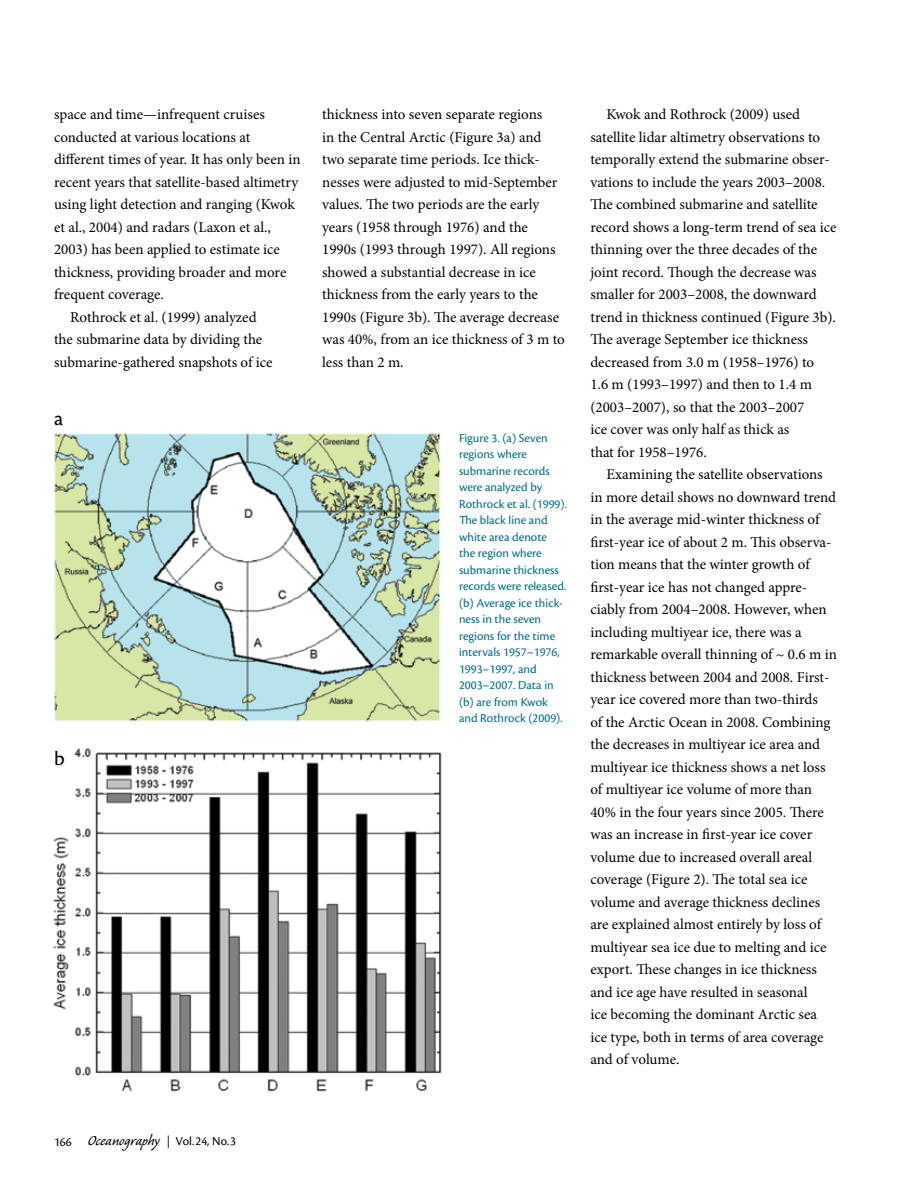
<style>
.page{position:relative;width:918px;height:1188px;background:#fff}
.page>*{position:absolute;margin:0;border:0;box-sizing:border-box;transform-origin:0 0}
.t1{font:21px "Cronos Pro";color:#000}
.t2{font:15px/22.5px "Minion Pro";color:#000}
.t3{font:12.75px/16.5px "Cronos Pro";color:#006c85}
.t4{font:12.75px "Cronos Pro";color:#000}
.s1{font-family:"Caliban";font-size:18px}
.s2{font-family:"Minion Pro"}
</style>
<div class="page">
<img style="left:53px;top:433px;width:389px;height:659px">
<p class="t2" style="left:54px;top:103px;width:212px">space and time—infrequent cruises</p>
<p class="t2" style="left:54px;top:126px;width:198px">conducted at various locations at</p>
<p class="t2" style="left:54px;top:148px;width:248px">different times of year. It has only been in</p>
<p class="t2" style="left:54px;top:171px;width:246px">recent years that satellite-based altimetry</p>
<p class="t2" style="left:54px;top:193px;width:242px">using light detection and ranging (Kwok</p>
<p class="t2" style="left:54px;top:216px;width:218px">et al., 2004) and radars (Laxon et al.,</p>
<p class="t2" style="left:54px;top:238px;width:227px">2003) has been applied to estimate ice</p>
<p class="t2" style="left:54px;top:261px;width:234px">thickness, providing broader and more</p>
<p class="t2" style="left:54px;top:283px;width:111px">frequent coverage.</p>
<p class="t2" style="left:70px;top:306px;width:188px">Rothrock et al. (1999) analyzed</p>
<p class="t2" style="left:54px;top:328px;width:210px">the submarine data by dividing the</p>
<p class="t2" style="left:54px;top:351px;width:220px">submarine-gathered snapshots of ice</p>
<h1 class="t1" style="left:54px;top:406px;width:11px">a</h1>
<h1 class="t1" style="left:54px;top:746px;width:12px">b</h1>
<p class="t2" style="left:322px;top:103px;width:244px">thickness into seven separate regions<br>in the Central Arctic (Figure 3a) and two separate time periods. Ice thick&shy;nesses were adjusted to mid-September values. The two periods are the early years (1958 through 1976) and the 1990s (1993 through 1997). All regions showed a substantial decrease in ice thickness from the early years to the 1990s (Figure 3b). The average decrease was 40%, from an ice thickness of 3 m to less than 2 m.</p>
<p class="t2" style="left:590px;top:103px;width:248px;text-indent:16px">Kwok and Rothrock (2009) used satellite lidar altimetry observations to temporally extend the submarine obser&shy;vations to include the years 2003–2008.<br>The combined submarine and satellite record shows a long-term trend of sea ice thinning over the three decades of the joint record. Though the decrease was smaller for 2003–2008, the downward trend in thickness continued (Figure 3b).<br>The average September ice thickness decreased from 3.0 m (1958–1976) to<br>1.6 m (1993–1997) and then to 1.4 m (2003–2007), so that the 2003–2007<br>ice cover was only half as thick as<br>that for 1958–1976.</p>
<p class="t2" style="left:590px;top:463px;width:248px;text-indent:16px">Examining the satellite observations in more detail shows no downward trend in the average mid-winter thickness of first-year ice of about 2 m. This observa&shy;tion means that the winter growth of first-year ice has not changed appre&shy;ciably from 2004–2008. However, when including multiyear ice, there was a remarkable overall thinning of ~ 0.6 m in thickness between 2004 and 2008. First&shy;year ice covered more than two-thirds<br>of the Arctic Ocean in 2008. Combining the decreases in multiyear ice area and multiyear ice thickness shows a net loss of multiyear ice volume of more than 40% in the four years since 2005. There was an increase in first-year ice cover volume due to increased overall areal coverage (Figure 2). The total sea ice volume and average thickness declines are explained almost entirely by loss of multiyear sea ice due to melting and ice export. These changes in ice thickness and ice age have resulted in seasonal<br>ice becoming the dominant Arctic sea ice type, both in terms of area coverage and of volume.</p>
<p class="t3" style="left:459px;top:430px;width:109px">Figure 3. (a) Seven regions where submarine records were analyzed by<br>Rothrock et al. (1999).<br>The black line and white area denote<br>the region where submarine thickness records were released. (b) Average ice thick&shy;ness in the seven regions for the time intervals 1957–1976,<br>1993–1997, and<br>2003–2007. Data in (b) are from Kwok and Rothrock (2009).</p>
<p class="t4" style="left:54px;top:1134px;width:183px">166 <span class="s1">Oceanography</span> <span class="s2">|</span> Vol.24, No.3</p>
</div>
